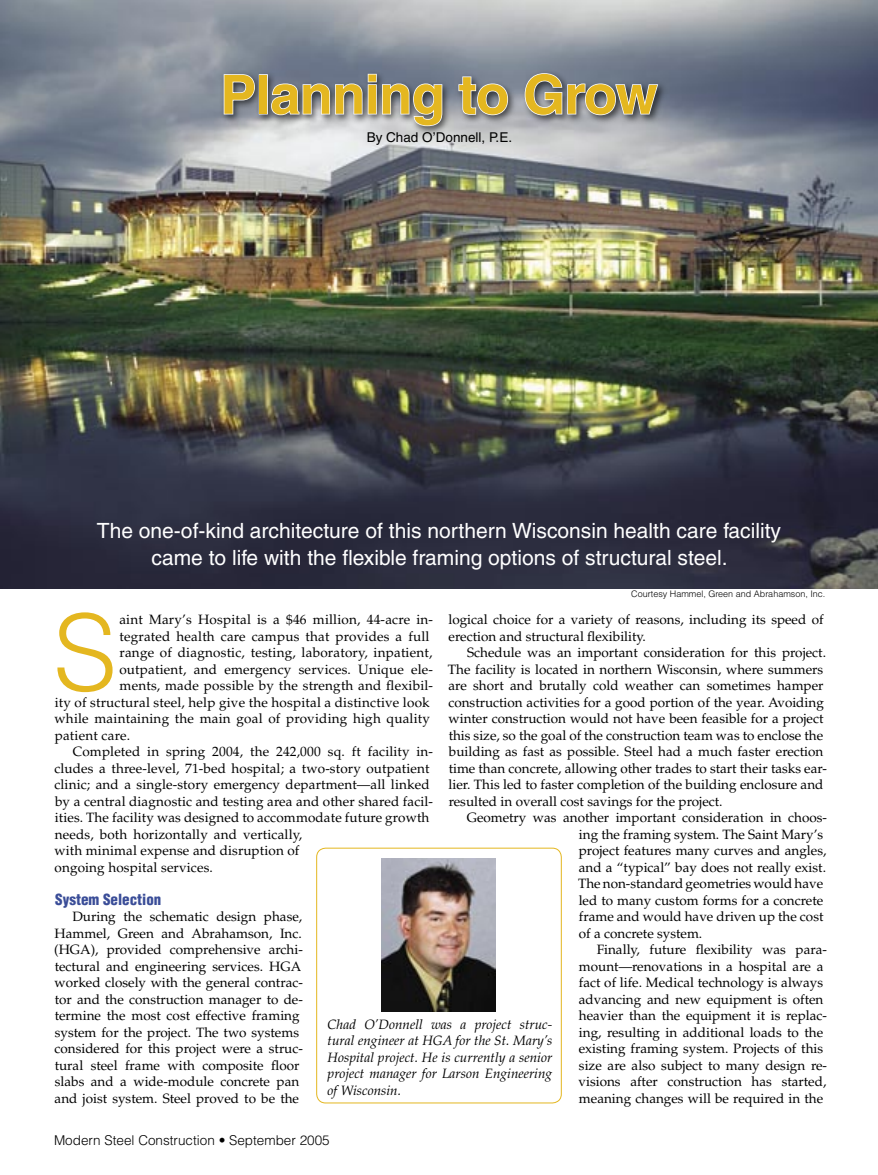
<style>
.page{position:relative;width:878px;height:1175px;background:#fff}
.page>*{position:absolute;margin:0;border:0;box-sizing:border-box;transform-origin:0 0}
.t1{font:300 105.15px "Helvetica";color:#e4b720}
.t2{font:700 54px "Helvetica";letter-spacing:-.01em;color:#e4b720}
.t3{font:21px/27px "Helvetica";color:#fff;text-align:center}
.t4{font:900 condensed 15px "Helvetica";color:#3a4d98}
.t5{font:13.5px/16.5px "Palatino";color:#000}
.t6{font:italic 13.5px/16.5px "Palatino";color:#000;text-align:justify}
.t7{font:300 13.5px "Helvetica";color:#000}
.t8{font:13.5px "Helvetica";color:#000}
.t9{font:300 9px "Helvetica";color:#000}
</style>
<div class="page">
<img style="left:0;top:0;width:878px;height:588px">
<svg style="left:316px;top:847px;width:246px;height:255px"></svg>
<div style="left:219px;top:68px;width:449px;height:69px;background:#000;opacity:.63"></div>
<svg style="left:223px;top:73px;width:33px;height:42px"></svg>
<div style="left:259px;top:74px;width:9px;height:40px;border:2px solid #fff"></div>
<svg style="left:270px;top:73px;width:173px;height:54px"></svg>
<svg style="left:457px;top:76px;width:52px;height:40px"></svg>
<svg style="left:524px;top:72px;width:135px;height:44px"></svg>
<img style="left:381px;top:858px;width:114px;height:153px">
<h2 class="t2" style="left:220px;top:62px;width:439px">Planning to Grow</h2>
<p class="t8" style="left:366px;top:129px;width:147px">By Chad O’Donnell, P.E.</p>
<h3 class="t3" style="left:97px;top:517px;width:685px">The one-of-kind architecture of this northern Wisconsin health care facility came to life with the flexible framing options of structural steel.</h3>
<p class="t9" style="left:631px;top:588px;width:196px">Courtesy Hammel, Green and Abrahamson, Inc.</p>
<h1 class="t1" style="left:53px;top:587px;width:66px">S</h1>
<p class="t5" style="left:119px;top:611px;width:315px">aint Mary’s Hospital is a $46 million, 44-acre in-</p>
<p class="t5" style="left:448px;top:611px;width:376px">logical choice for a variety of reasons, including its speed of erection and structural flexibility.</p>
<p class="t5" style="left:448px;top:644px;width:381px;text-indent:19px">Schedule was an important consideration for this project.<br>The facility is located in northern Wisconsin, where summers are short and brutally cold weather can sometimes hamper construction activities for a good portion of the year. Avoiding winter construction would not have been feasible for a project this size, so the goal of the construction team was to enclose the building as fast as possible. Steel had a much faster erection time than concrete, allowing other trades to start their tasks ear&shy;lier. This led to faster completion of the building enclosure and resulted in overall cost savings for the project.</p>
<p class="t5" style="left:578px;top:809px;width:250px;text-indent:-111px">Geometry was another important consideration in choos&shy;ing the framing system. The Saint Mary’s project features many curves and angles, and a “typical” bay does not really exist.<br>The non-standard geometries would have led to many custom forms for a concrete frame and would have driven up the cost of a concrete system.</p>
<p class="t5" style="left:578px;top:941px;width:250px;text-indent:18px">Finally, future flexibility was para&shy;mount—renovations in a hospital are a fact of life. Medical technology is always advancing and new equipment is often heavier than the equipment it is replac&shy;ing, resulting in additional loads to the existing framing system. Projects of this size are also subject to many design re&shy;visions after construction has started, meaning changes will be required in the</p>
<p class="t5" style="left:119px;top:628px;width:311px">tegrated health care campus that provides a full</p>
<p class="t5" style="left:119px;top:644px;width:314px">range of diagnostic, testing, laboratory, inpatient,</p>
<p class="t5" style="left:119px;top:661px;width:315px">outpatient, and emergency services. Unique ele-</p>
<p class="t5" style="left:119px;top:677px;width:315px">ments, made possible by the strength and flexibil-</p>
<p class="t5" style="left:55px;top:694px;width:376px">ity of structural steel, help give the hospital a distinctive look</p>
<p class="t5" style="left:54px;top:710px;width:377px">while maintaining the main goal of providing high quality</p>
<p class="t5" style="left:55px;top:727px;width:77px">patient care.</p>
<p class="t5" style="left:73px;top:743px;width:362px">Completed in spring 2004, the 242,000 sq. ft facility in-</p>
<p class="t5" style="left:54px;top:760px;width:376px">cludes a three-level, 71-bed hospital; a two-story outpatient</p>
<p class="t5" style="left:54px;top:776px;width:376px">clinic; and a single-story emergency department—all linked</p>
<p class="t5" style="left:55px;top:793px;width:379px">by a central diagnostic and testing area and other shared facil-</p>
<p class="t5" style="left:55px;top:809px;width:376px">ities. The facility was designed to accommodate future growth</p>
<p class="t5" style="left:55px;top:826px;width:249px">needs, both horizontally and vertically,</p>
<p class="t5" style="left:54px;top:842px;width:246px">with minimal expense and disruption of</p>
<p class="t5" style="left:55px;top:859px;width:160px">ongoing hospital services.</p>
<p class="t4" style="left:55px;top:889px;width:108px">System Selection</p>
<p class="t5" style="left:54px;top:908px;width:250px;text-indent:18px">During the schematic design phase, Hammel, Green and Abrahamson, Inc. (HGA), provided comprehensive archi&shy;tectural and engineering services. HGA worked closely with the general contrac&shy;tor and the construction manager to de&shy;termine the most cost effective framing system for the project. The two systems considered for this project were a struc&shy;tural steel frame with composite floor slabs and a wide-module concrete pan and joist system. Steel proved to be the</p>
<p class="t6" style="left:327px;top:1016px;width:226px">Chad O’Donnell was a project struc&shy;tural engineer at HGA for the St. Mary’s Hospital project. He is currently a senior project manager for Larson Engineering of Wisconsin.</p>
<p class="t7" style="left:54px;top:1132px;width:277px">Modern Steel Construction • September 2005</p>
</div>
